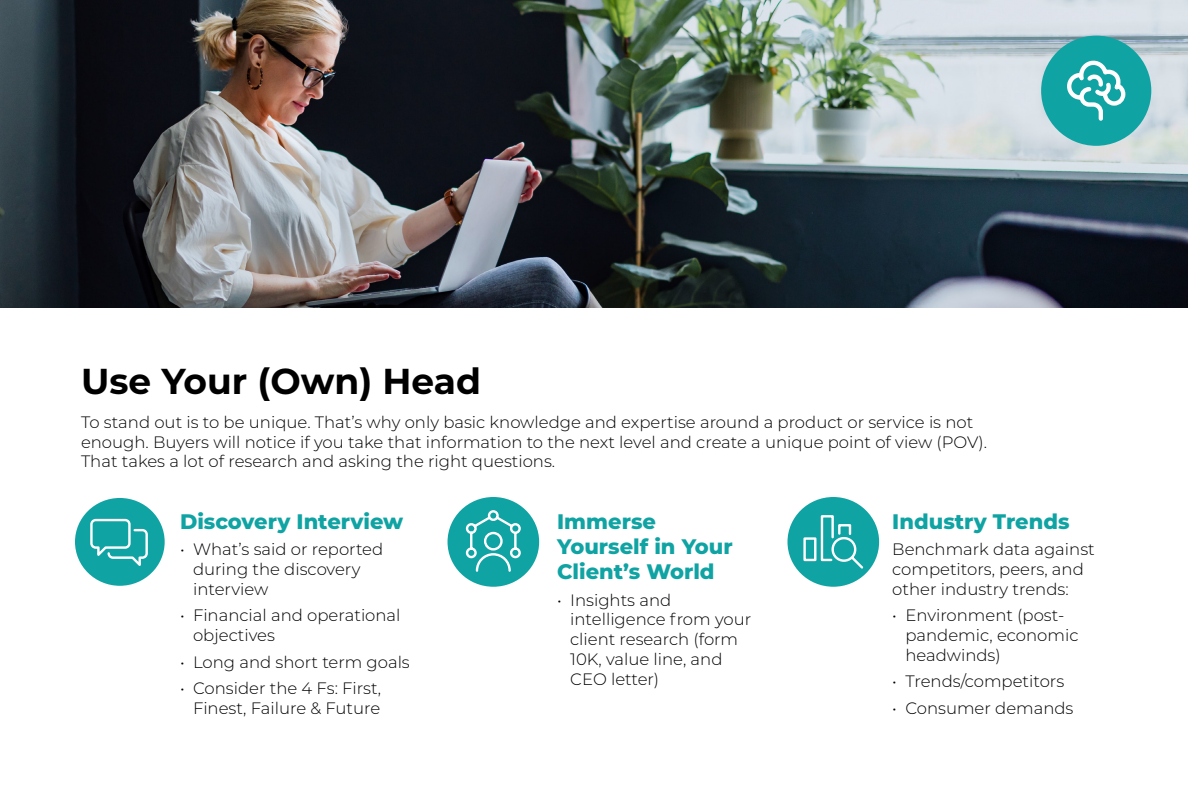
<style>
.page{position:relative;width:1188px;height:810px;background:#fff}
.page>*{position:absolute;margin:0;border:0;box-sizing:border-box;transform-origin:0 0}
.t1{font:700 36px "Montserrat";color:#000}
.t2{font:800 21px/25.2px "Montserrat";color:#10a3a3}
.t3{font:300 16.5px/19.8px "Montserrat";color:#000}
</style>
<div class="page">
<img style="left:0;top:0;width:1188px;height:308px">
<div style="left:448px;top:497px;width:91px;height:90px;background:#10a3a3;border-radius:50%"></div>
<div style="left:75px;top:498px;width:90px;height:88px;background:#10a3a3;border-radius:50%"></div>
<div style="left:787px;top:497px;width:92px;height:90px;background:#10a3a3;border-radius:50%"></div>
<div style="left:1041px;top:36px;width:110px;height:110px;background:#10a3a3;border-radius:50%"></div>
<svg style="left:1067px;top:60px;width:59px;height:61px"></svg>
<svg style="left:465px;top:510px;width:56px;height:62px"></svg>
<svg style="left:90px;top:518px;width:58px;height:48px"></svg>
<svg style="left:803px;top:515px;width:61px;height:54px"></svg>
<h1 class="t1" style="left:81px;top:356px;width:402px">Use Your (Own) Head</h1>
<p class="t3" style="left:81px;top:411px;width:908px">To stand out is to be unique. That’s why only basic knowledge and expertise around a product or service is not enough. Buyers will notice if you take that information to the next level and create a unique point of view (POV).<br>That takes a lot of research and asking the right questions.</p>
<p class="t2" style="left:180px;top:507px;width:225px">Discovery Interview</p>
<p class="t3" style="left:193px;top:539px;width:192px;text-indent:-13px">• What’s said or reported during the discovery interview</p>
<p class="t3" style="left:193px;top:605px;width:209px;text-indent:-13px">• Financial and operational objectives</p>
<p class="t3" style="left:180px;top:651px;width:231px">• Long and short term goals</p>
<p class="t3" style="left:180px;top:678px;width:203px;text-align:right">• Consider the 4 Fs: First,<br>Finest, Failure &amp; Future</p>
<p class="t2" style="left:557px;top:507px;width:177px">Immerse<br>Yourself in Your<br>Client’s World</p>
<p class="t3" style="left:570px;top:589px;width:183px;text-indent:-13px">• Insights and intelligence from your client research (form<br>10K, value line, and<br>CEO letter)</p>
<p class="t2" style="left:892px;top:507px;width:179px">Industry Trends</p>
<p class="t3" style="left:892px;top:539px;width:204px">Benchmark data against competitors, peers, and other industry trends:</p>
<p class="t3" style="left:905px;top:605px;width:175px;text-indent:-13px">• Environment (post&shy;pandemic, economic headwinds)</p>
<p class="t3" style="left:892px;top:671px;width:174px">• Trends/competitors</p>
<p class="t3" style="left:892px;top:698px;width:183px">• Consumer demands</p>
</div>
